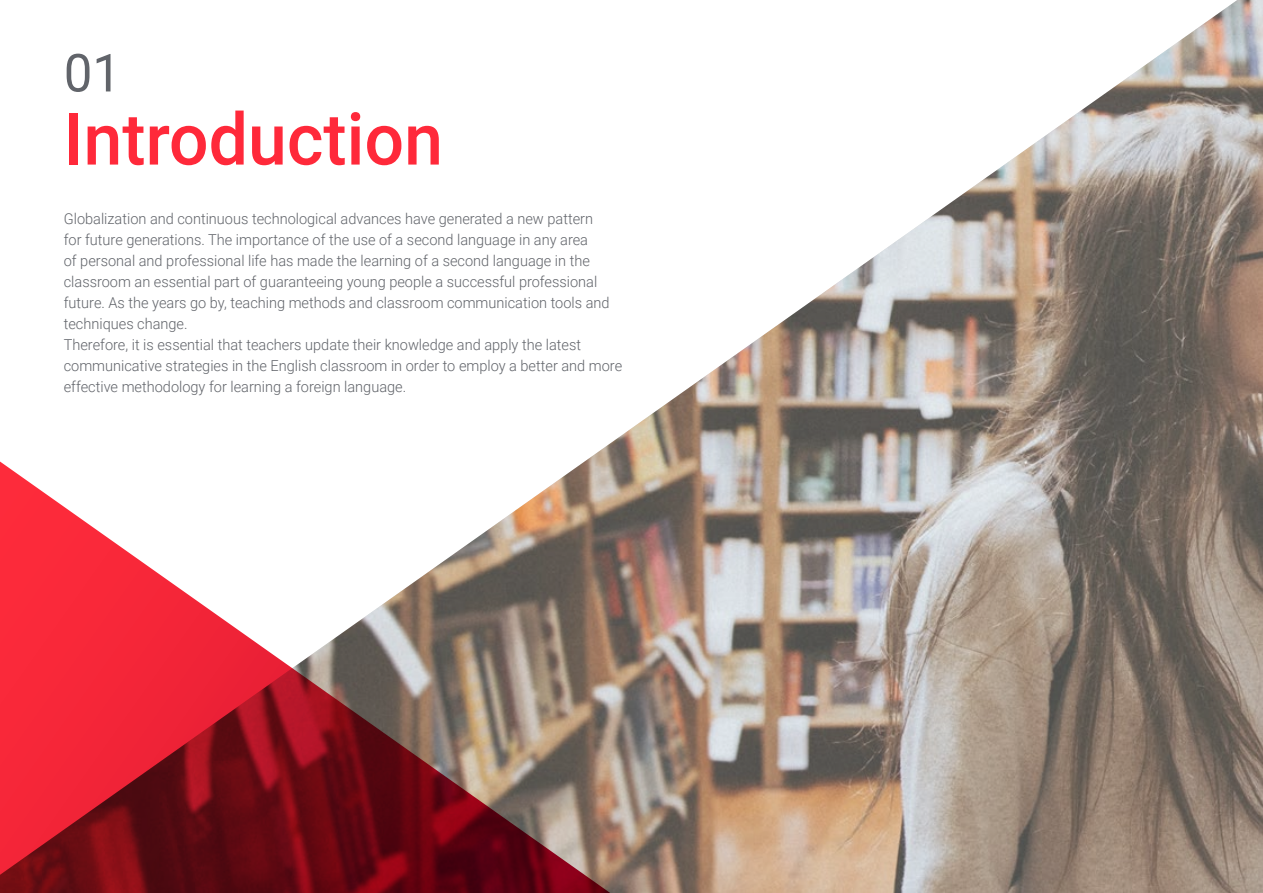
<style>
.page{position:relative;width:1263px;height:893px;background:#fff}
.page>*{position:absolute;margin:0;border:0;box-sizing:border-box;transform-origin:0 0}
.t1{font:500 72px "Roboto";color:#ff293a}
.t2{font:52.5px "Roboto";color:#61646a}
.t3{font:300 15px/21px "Roboto";color:#61646a}
</style>
<div class="page">
<img style="left:607px;top:0;width:656px;height:893px">
<svg style="left:0;top:446px;width:640px;height:447px"></svg>
<h2 class="t2" style="left:64px;top:36px;width:59px">01</h2>
<h1 class="t1" style="left:64px;top:89px;width:381px">Introduction</h1>
<p class="t3" style="left:64px;top:207px;width:560px">Globalization and continuous technological advances have generated a new pattern<br>for future generations. The importance of the use of a second language in any area<br>of personal and professional life has made the learning of a second language in the classroom an essential part of guaranteeing young people a successful professional future. As the years go by, teaching methods and classroom communication tools and techniques change.<br>Therefore, it is essential that teachers update their knowledge and apply the latest communicative strategies in the English classroom in order to employ a better and more effective methodology for learning a foreign language.</p>
</div>
